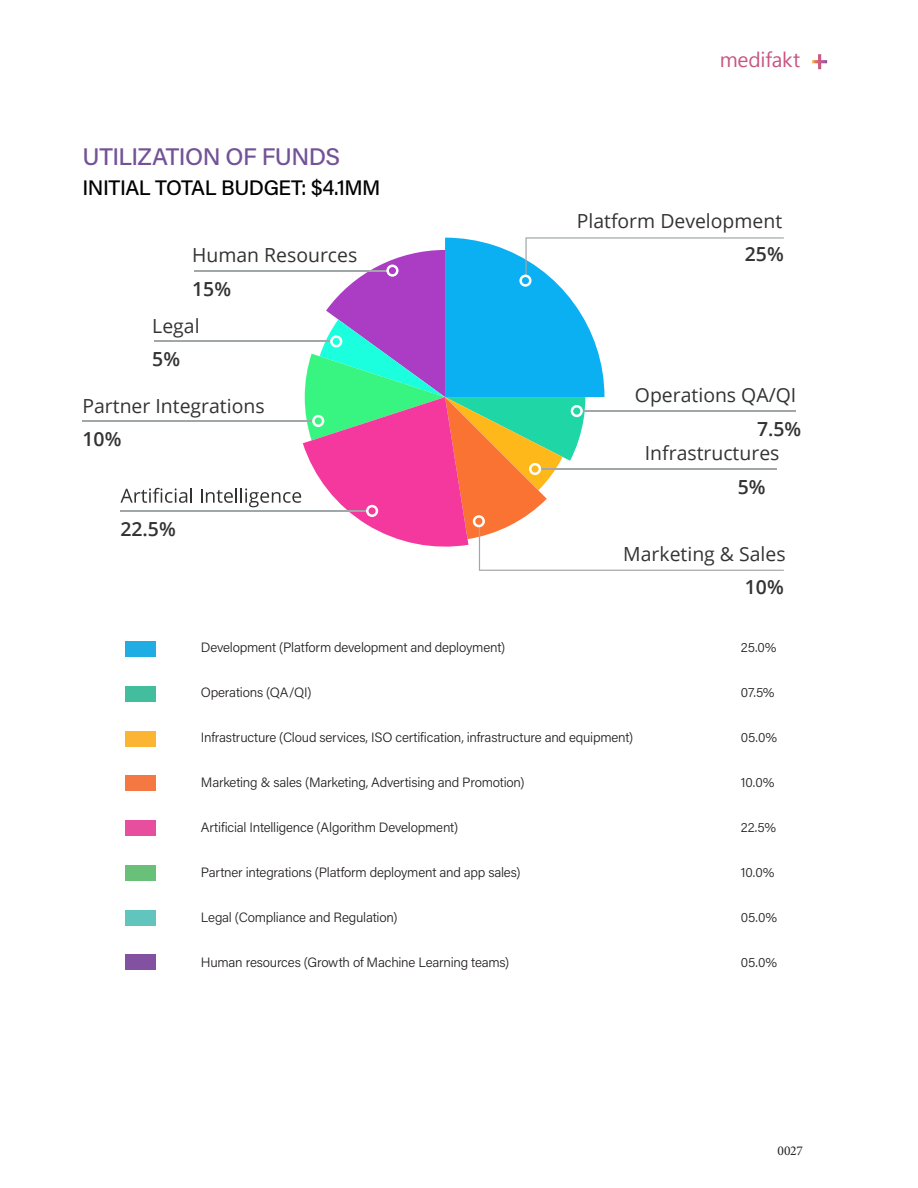
<style>
.page{position:relative;width:918px;height:1188px;background:#fff}
.page>*{position:absolute;margin:0;border:0;box-sizing:border-box;transform-origin:0 0}
.Headline_17_20_Left{font:500 24px "Acumin Pro";letter-spacing:-.025em;color:#735297}
.Headline_17_20_Left-2{font:500 21px "Acumin Pro";letter-spacing:-.025em;color:#000001}
.t1{font:19.35px "Open Sans";color:#333}
.t2{font:600 19.35px "Open Sans";color:#333}
.Copy_Text_09_14_Full_Length{font:300 13.5px "Acumin Pro";letter-spacing:-.015em;color:#231f20}
.t3{font:13.5px "Minion Pro";color:#231f20}
</style>
<div class="page">
<svg style="left:812px;top:54px;width:15px;height:15px"></svg>
<hr style="left:83px;top:420px;width:235px;height:2px;background:#a1a6a8">
<hr style="left:154px;top:341px;width:182px;height:1px;background:#a1a6a8">
<hr style="left:194px;top:270px;width:198px;height:1px;background:#a1a6a8">
<svg style="left:120px;top:488px;width:72px;height:15px"></svg>
<hr style="left:120px;top:510px;width:251px;height:2px;background:#a1a6a8">
<hr style="left:577px;top:410px;width:219px;height:2px;background:#a1a6a8">
<svg style="left:201px;top:237px;width:583px;height:334px"></svg>
<svg style="left:473px;top:515px;width:12px;height:12px"></svg>
<div style="left:475px;top:518px;width:7px;height:7px;background:#fa7333;border-radius:50%"></div>
<div style="left:126px;top:642px;width:30px;height:15px;background:#1fade4"></div>
<div style="left:126px;top:686px;width:30px;height:15px;background:#42be9e"></div>
<div style="left:126px;top:731px;width:30px;height:15px;background:#fcb533"></div>
<div style="left:126px;top:776px;width:30px;height:15px;background:#f37841"></div>
<div style="left:126px;top:821px;width:30px;height:15px;background:#e74e9d"></div>
<div style="left:126px;top:865px;width:30px;height:15px;background:#68c079"></div>
<div style="left:126px;top:910px;width:30px;height:15px;background:#61c5be"></div>
<div style="left:126px;top:955px;width:30px;height:15px;background:#8251a1"></div>
<p class="Headline_17_20_Left" style="left:83px;top:140px;width:259px">UTILIZATION OF FUNDS</p>
<p class="Headline_17_20_Left-2" style="left:83px;top:173px;width:300px">INITIAL TOTAL BUDGET: $4.1MM</p>
<h3 class="t1" style="left:192px;top:242px;width:167px">Human Resources</h3>
<h3 class="t2" style="left:192px;top:275px;width:40px">15%</h3>
<h3 class="t1" style="left:152px;top:313px;width:49px">Legal</h3>
<h3 class="t2" style="left:152px;top:346px;width:29px">5%</h3>
<h3 class="t1" style="left:83px;top:392px;width:184px">Partner Integrations</h3>
<h3 class="t2" style="left:83px;top:426px;width:40px">10%</h3>
<h3 class="t2" style="left:120px;top:516px;width:57px">22.5%</h3>
<h3 class="t1" style="left:577px;top:208px;width:207px">Platform Development</h3>
<h3 class="t2" style="left:745px;top:241px;width:40px">25%</h3>
<h3 class="t1" style="left:635px;top:382px;width:163px">Operations QA/QI</h3>
<h3 class="t2" style="left:757px;top:415px;width:46px">7.5%</h3>
<h3 class="t1" style="left:645px;top:440px;width:136px">Infrastructures</h3>
<h3 class="t2" style="left:738px;top:473px;width:29px">5%</h3>
<h3 class="t1" style="left:623px;top:540px;width:164px">Marketing &amp; Sales</h3>
<h3 class="t2" style="left:745px;top:574px;width:40px">10%</h3>
<p class="Copy_Text_09_14_Full_Length" style="left:201px;top:638px;width:306px">Development (Platform development and deployment)</p>
<p class="Copy_Text_09_14_Full_Length" style="left:741px;top:638px;width:37px">25.0%</p>
<p class="Copy_Text_09_14_Full_Length" style="left:201px;top:683px;width:112px">Operations (QA/QI)</p>
<p class="Copy_Text_09_14_Full_Length" style="left:741px;top:683px;width:35px">07.5%</p>
<p class="Copy_Text_09_14_Full_Length" style="left:201px;top:728px;width:434px">Infrastructure (Cloud services, ISO certification, infrastructure and equipment)</p>
<p class="Copy_Text_09_14_Full_Length" style="left:741px;top:728px;width:38px">05.0%</p>
<p class="Copy_Text_09_14_Full_Length" style="left:201px;top:773px;width:325px">Marketing &amp; sales (Marketing, Advertising and Promotion)</p>
<p class="Copy_Text_09_14_Full_Length" style="left:741px;top:773px;width:35px">10.0%</p>
<p class="Copy_Text_09_14_Full_Length" style="left:201px;top:818px;width:259px">Artificial Intelligence (Algorithm Development)</p>
<p class="Copy_Text_09_14_Full_Length" style="left:741px;top:818px;width:37px">22.5%</p>
<p class="Copy_Text_09_14_Full_Length" style="left:201px;top:863px;width:321px">Partner integrations (Platform deployment and app sales)</p>
<p class="Copy_Text_09_14_Full_Length" style="left:741px;top:863px;width:35px">10.0%</p>
<p class="Copy_Text_09_14_Full_Length" style="left:201px;top:908px;width:198px">Legal (Compliance and Regulation)</p>
<p class="Copy_Text_09_14_Full_Length" style="left:741px;top:908px;width:38px">05.0%</p>
<p class="Copy_Text_09_14_Full_Length" style="left:201px;top:953px;width:310px">Human resources (Growth of Machine Learning teams)</p>
<p class="Copy_Text_09_14_Full_Length" style="left:741px;top:953px;width:38px">05.0%</p>
<p class="t3" style="left:777px;top:1142px;width:27px">0027</p>
</div>
